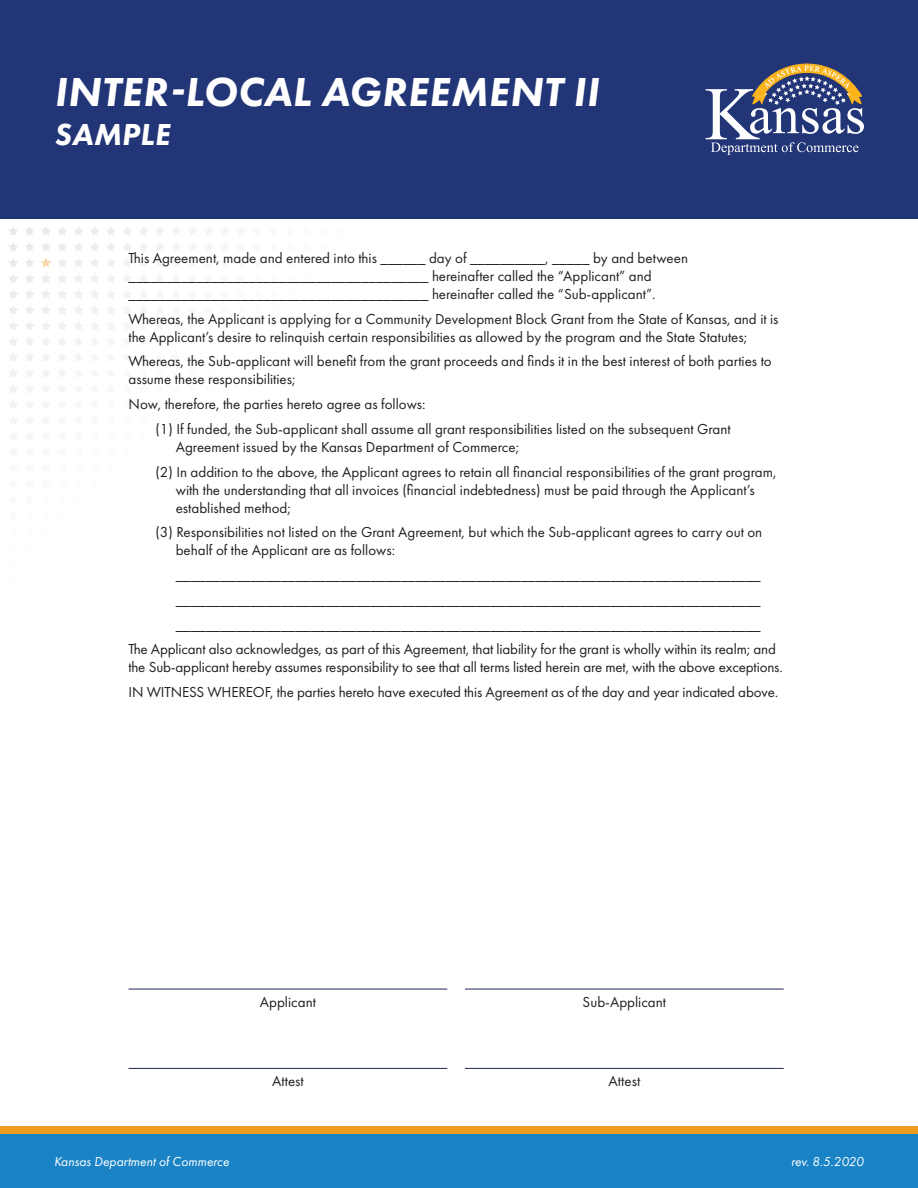
<style>
.page{position:relative;width:918px;height:1188px;background:#fff}
.page>*{position:absolute;margin:0;border:0;box-sizing:border-box;transform-origin:0 0}
.t1{font:italic 800 42px "Futura PT";letter-spacing:.01em;color:#fff}
.t2{font:italic 800 31.5px "Futura PT";letter-spacing:.01em;color:#fff}
.t3{font:15px/18px "Futura PT";color:#231f20}
.t4{font:italic 13.5px "Futura PT";color:#fff}
</style>
<div class="page">
<div style="left:0;top:1126px;width:918px;height:54px;background:#ed9d20"></div>
<svg style="left:9px;top:226px;width:25px;height:10px"></svg>
<svg style="left:41px;top:227px;width:9px;height:9px"></svg>
<svg style="left:58px;top:227px;width:9px;height:9px"></svg>
<svg style="left:74px;top:226px;width:9px;height:9px"></svg>
<svg style="left:90px;top:227px;width:9px;height:8px"></svg>
<svg style="left:107px;top:227px;width:8px;height:8px"></svg>
<svg style="left:123px;top:227px;width:25px;height:8px"></svg>
<svg style="left:156px;top:227px;width:8px;height:8px"></svg>
<svg style="left:172px;top:227px;width:8px;height:8px"></svg>
<svg style="left:188px;top:227px;width:8px;height:8px"></svg>
<svg style="left:205px;top:227px;width:7px;height:8px"></svg>
<svg style="left:9px;top:242px;width:25px;height:9px"></svg>
<svg style="left:41px;top:243px;width:10px;height:8px"></svg>
<svg style="left:58px;top:242px;width:9px;height:9px"></svg>
<svg style="left:74px;top:242px;width:9px;height:9px"></svg>
<svg style="left:90px;top:242px;width:9px;height:9px"></svg>
<svg style="left:107px;top:243px;width:8px;height:8px"></svg>
<svg style="left:123px;top:242px;width:25px;height:9px"></svg>
<svg style="left:156px;top:243px;width:8px;height:8px"></svg>
<svg style="left:172px;top:243px;width:8px;height:8px"></svg>
<svg style="left:189px;top:243px;width:7px;height:7px"></svg>
<svg style="left:9px;top:258px;width:25px;height:9px"></svg>
<svg style="left:41px;top:258px;width:10px;height:9px"></svg>
<svg style="left:58px;top:258px;width:9px;height:9px"></svg>
<svg style="left:74px;top:258px;width:9px;height:9px"></svg>
<svg style="left:90px;top:258px;width:9px;height:9px"></svg>
<svg style="left:107px;top:259px;width:9px;height:8px"></svg>
<svg style="left:123px;top:258px;width:25px;height:9px"></svg>
<svg style="left:156px;top:259px;width:8px;height:8px"></svg>
<svg style="left:172px;top:259px;width:8px;height:7px"></svg>
<svg style="left:9px;top:274px;width:25px;height:9px"></svg>
<svg style="left:41px;top:274px;width:10px;height:9px"></svg>
<svg style="left:58px;top:274px;width:9px;height:9px"></svg>
<svg style="left:74px;top:274px;width:9px;height:8px"></svg>
<svg style="left:90px;top:274px;width:9px;height:9px"></svg>
<svg style="left:107px;top:275px;width:9px;height:8px"></svg>
<svg style="left:123px;top:274px;width:25px;height:8px"></svg>
<svg style="left:156px;top:275px;width:8px;height:7px"></svg>
<svg style="left:9px;top:290px;width:25px;height:9px"></svg>
<svg style="left:41px;top:290px;width:9px;height:9px"></svg>
<svg style="left:58px;top:290px;width:9px;height:9px"></svg>
<svg style="left:74px;top:290px;width:9px;height:8px"></svg>
<svg style="left:90px;top:290px;width:9px;height:8px"></svg>
<svg style="left:107px;top:290px;width:8px;height:8px"></svg>
<svg style="left:123px;top:290px;width:24px;height:8px"></svg>
<svg style="left:9px;top:305px;width:25px;height:9px"></svg>
<svg style="left:42px;top:306px;width:8px;height:8px"></svg>
<svg style="left:58px;top:306px;width:8px;height:8px"></svg>
<svg style="left:74px;top:306px;width:9px;height:8px"></svg>
<svg style="left:91px;top:306px;width:8px;height:8px"></svg>
<svg style="left:107px;top:306px;width:8px;height:8px"></svg>
<svg style="left:124px;top:306px;width:7px;height:8px"></svg>
<svg style="left:9px;top:321px;width:25px;height:25px"></svg>
<svg style="left:41px;top:322px;width:9px;height:24px"></svg>
<svg style="left:58px;top:322px;width:9px;height:24px"></svg>
<svg style="left:74px;top:321px;width:9px;height:24px"></svg>
<svg style="left:91px;top:322px;width:8px;height:23px"></svg>
<svg style="left:107px;top:322px;width:7px;height:19px"></svg>
<svg style="left:9px;top:353px;width:25px;height:8px"></svg>
<svg style="left:42px;top:354px;width:8px;height:7px"></svg>
<svg style="left:58px;top:353px;width:8px;height:8px"></svg>
<svg style="left:74px;top:353px;width:8px;height:8px"></svg>
<svg style="left:9px;top:369px;width:25px;height:8px"></svg>
<svg style="left:42px;top:369px;width:8px;height:8px"></svg>
<svg style="left:58px;top:369px;width:8px;height:8px"></svg>
<svg style="left:9px;top:385px;width:25px;height:23px"></svg>
<svg style="left:42px;top:385px;width:7px;height:20px"></svg>
<svg style="left:9px;top:416px;width:22px;height:8px"></svg>
<svg style="left:128px;top:988px;width:21px;height:2px"></svg>
<svg style="left:236px;top:988px;width:27px;height:1px"></svg>
<svg style="left:350px;top:988px;width:27px;height:1px"></svg>
<svg style="left:415px;top:988px;width:27px;height:1px"></svg>
<svg style="left:465px;top:988px;width:26px;height:1px"></svg>
<svg style="left:128px;top:1067px;width:21px;height:2px"></svg>
<svg style="left:236px;top:1067px;width:27px;height:1px"></svg>
<svg style="left:350px;top:1067px;width:27px;height:1px"></svg>
<svg style="left:415px;top:1067px;width:27px;height:1px"></svg>
<svg style="left:465px;top:1067px;width:26px;height:1px"></svg>
<svg style="left:529px;top:988px;width:27px;height:1px"></svg>
<svg style="left:643px;top:988px;width:27px;height:1px"></svg>
<svg style="left:757px;top:988px;width:27px;height:1px"></svg>
<svg style="left:529px;top:1067px;width:27px;height:1px"></svg>
<svg style="left:643px;top:1067px;width:27px;height:1px"></svg>
<svg style="left:757px;top:1067px;width:27px;height:1px"></svg>
<div style="left:0;top:0;width:918px;height:218px;background:#223577"></div>
<div style="left:0;top:1134px;width:918px;height:54px;background:#1983c6"></div>
<svg style="left:757px;top:64px;width:78px;height:70px"></svg>
<svg style="left:802px;top:108px;width:17px;height:26px"></svg>
<svg style="left:823px;top:70px;width:41px;height:64px"></svg>
<svg style="left:706px;top:89px;width:54px;height:63px"></svg>
<svg style="left:727px;top:144px;width:33px;height:10px"></svg>
<svg style="left:761px;top:142px;width:45px;height:10px"></svg>
<svg style="left:807px;top:145px;width:34px;height:7px"></svg>
<svg style="left:842px;top:145px;width:17px;height:7px"></svg>
<hr style="left:465px;top:989px;width:319px;height:1px;background:#1d2758">
<hr style="left:129px;top:989px;width:318px;height:1px;background:#1d2758">
<hr style="left:465px;top:1068px;width:319px;height:1px;background:#1d2758">
<hr style="left:129px;top:1068px;width:318px;height:1px;background:#1d2758">
<p class="t1" style="left:54px;top:65px;width:546px">INTER-LOCAL AGREEMENT II</p>
<p class="t2" style="left:54px;top:114px;width:118px">SAMPLE</p>
<p class="t3" style="left:129px;top:249px;width:561px">This Agreement, made and entered into this ______ day of __________, _____ by and between ________________________________________ hereinafter called the “Applicant” and ________________________________________ hereinafter called the “Sub-applicant”.</p>
<p class="t3" style="left:129px;top:310px;width:652px">Whereas, the Applicant is applying for a Community Development Block Grant from the State of Kansas, and it is the Applicant’s desire to relinquish certain responsibilities as allowed by the program and the State Statutes;</p>
<p class="t3" style="left:129px;top:352px;width:645px">Whereas, the Sub-applicant will benefit from the grant proceeds and finds it in the best interest of both parties to assume these responsibilities;</p>
<p class="t3" style="left:129px;top:395px;width:299px">Now, therefore, the parties hereto agree as follows:</p>
<p class="t3" style="left:176px;top:420px;width:557px;text-indent:-20px">(1) If funded, the Sub-applicant shall assume all grant responsibilities listed on the subsequent Grant<br>Agreement issued by the Kansas Department of Commerce;</p>
<p class="t3" style="left:176px;top:463px;width:602px;text-indent:-20px">(2) In addition to the above, the Applicant agrees to retain all financial responsibilities of the grant program, with the understanding that all invoices (financial indebtedness) must be paid through the Applicant’s established method;</p>
<p class="t3" style="left:176px;top:523px;width:588px;text-indent:-20px">(3) Responsibilities not listed on the Grant Agreement, but which the Sub-applicant agrees to carry out on behalf of the Applicant are as follows:</p>
<p class="t3" style="left:176px;top:566px;width:586px">______________________________________________________________________________</p>
<p class="t3" style="left:176px;top:591px;width:586px">______________________________________________________________________________</p>
<p class="t3" style="left:176px;top:616px;width:586px">______________________________________________________________________________</p>
<p class="t3" style="left:129px;top:640px;width:656px">The Applicant also acknowledges, as part of this Agreement, that liability for the grant is wholly within its realm; and the Sub-applicant hereby assumes responsibility to see that all terms listed herein are met, with the above exceptions.</p>
<p class="t3" style="left:129px;top:683px;width:651px">IN WITNESS WHEREOF, the parties hereto have executed this Agreement as of the day and year indicated above.</p>
<p class="t3" style="left:260px;top:993px;width:58px">Applicant</p>
<p class="t3" style="left:583px;top:993px;width:85px">Sub-Applicant</p>
<p class="t3" style="left:272px;top:1072px;width:33px">Attest</p>
<p class="t3" style="left:608px;top:1072px;width:33px">Attest</p>
<p class="t4" style="left:54px;top:1154px;width:177px">Kansas Department of Commerce</p>
<p class="t4" style="left:791px;top:1154px;width:74px">rev. 8.5.2020</p>
</div>
